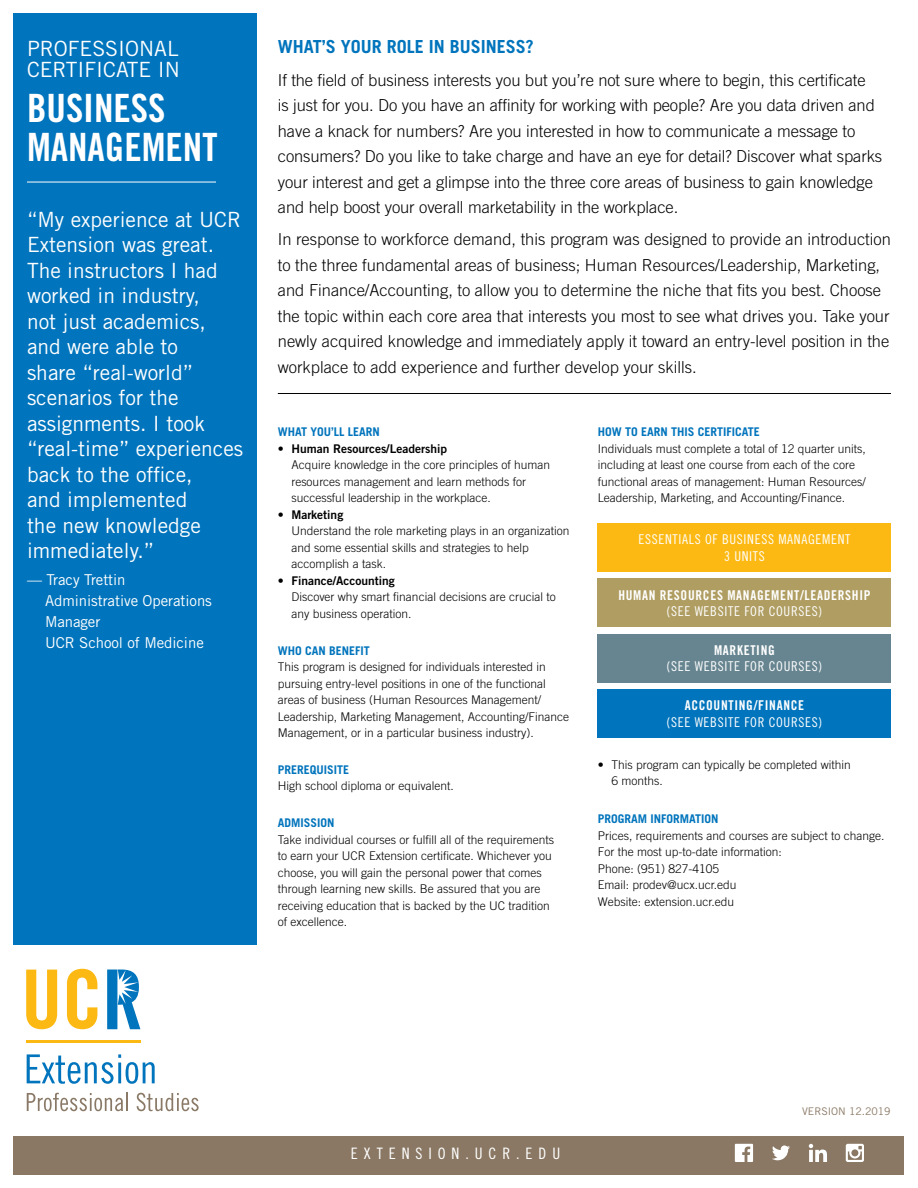
<style>
.page{position:relative;width:918px;height:1188px;background:#fff}
.page>*{position:absolute;margin:0;border:0;box-sizing:border-box;transform-origin:0 0}
.t1{font:39px/39px "Trade Gothic LT Std Bd Cn 20";color:#fff}
.t2{font:21px/25.5px "Trade Gothic LT Std";color:#fff}
.t3{font:700 18px "Trade Gothic LT Std";color:#0074bc}
.t4{font:300 16.5px/25.5px "Trade Gothic LT Std";color:#000}
.t5{font:15.75px "Trade Gothic Cond Eighteen";letter-spacing:.375em;color:#fff}
.t6{font:15px/21px "Trade Gothic LT Std";letter-spacing:-.005em;color:#fff}
.t7{font:13.5px/16.5px "Trade Gothic LT Std Cn 18";letter-spacing:.05em;color:#fff;text-align:center}
.t8{font:13.5px "Trade Gothic LT Std Bd Cn 20";letter-spacing:.05em;color:#fff}
.t9{font:300 12px/16.5px "Trade Gothic LT Std";color:#000}
.t10{font:700 12px "Trade Gothic LT Std";color:#0074bc}
.t11{font:12px "Trade Gothic LT Std Bd 2";color:#000}
.t12{font:10.5px "Trade Gothic LT Std";color:#8a7864}
.s1{font-family:"Trade Gothic LT Std";font-weight:300}
</style>
<div class="page">
<div style="left:14px;top:14px;width:243px;height:931px;background:#0074bc"></div>
<hr style="left:27px;top:182px;width:189px;height:1px;background:#fff">
<hr style="left:278px;top:393px;width:613px;height:1px;background:#000">
<svg style="left:27px;top:1054px;width:128px;height:30px"></svg>
<svg style="left:27px;top:1093px;width:101px;height:18px"></svg>
<svg style="left:137px;top:1093px;width:62px;height:18px"></svg>
<hr style="left:27px;top:1040px;width:113px;height:3px;background:#fdb913">
<svg style="left:27px;top:970px;width:30px;height:59px"></svg>
<svg style="left:67px;top:969px;width:30px;height:60px"></svg>
<svg style="left:107px;top:970px;width:33px;height:59px"></svg>
<div style="left:14px;top:1136px;width:890px;height:38px;background:#8a7864"></div>
<svg style="left:772px;top:1145px;width:18px;height:15px"></svg>
<svg style="left:809px;top:1144px;width:18px;height:18px"></svg>
<svg style="left:846px;top:1144px;width:18px;height:18px"></svg>
<svg style="left:735px;top:1144px;width:18px;height:18px"></svg>
<div style="left:598px;top:523px;width:293px;height:49px;background:#fdb913"></div>
<div style="left:598px;top:634px;width:293px;height:49px;background:#678590"></div>
<div style="left:598px;top:579px;width:293px;height:48px;background:#af9d61"></div>
<div style="left:598px;top:689px;width:293px;height:49px;background:#0074bc"></div>
<h2 class="t2" style="left:27px;top:37px;width:155px;line-height:21px">PROFESSIONAL<br>CERTIFICATE IN</h2>
<h1 class="t1" style="left:27px;top:89px;width:192px">BUSINESS<br>MANAGEMENT</h1>
<p class="t2" style="left:27px;top:206px;width:218px">“My experience at UCR<br>Extension was great.<br>The instructors I had worked in industry,<br>not just academics, and were able to<br>share “real-world” scenarios for the assignments. I took “real-time” experiences back to the office,<br>and implemented<br>the new knowledge immediately.”</p>
<p class="t6" style="left:45px;top:569px;width:168px;text-indent:-18px">— Tracy Trettin<br>Administrative Operations<br>Manager<br>UCR School of Medicine</p>
<h3 class="t3" style="left:278px;top:36px;width:258px">WHAT’S YOUR ROLE IN BUSINESS?</h3>
<p class="t4" style="left:278px;top:67px;width:606px">If the field of business interests you but you’re not sure where to begin, this certificate<br>is just for you. Do you have an affinity for working with people? Are you data driven and have a knack for numbers? Are you interested in how to communicate a message to consumers? Do you like to take charge and have an eye for detail? Discover what sparks your interest and get a glimpse into the three core areas of business to gain knowledge and help boost your overall marketability in the workplace.</p>
<p class="t4" style="left:278px;top:227px;width:615px">In response to workforce demand, this program was designed to provide an introduction to the three fundamental areas of business; Human Resources/Leadership, Marketing, and Finance/Accounting, to allow you to determine the niche that fits you best. Choose the topic within each core area that interests you most to see what drives you. Take your newly acquired knowledge and immediately apply it toward an entry-level position in the workplace to add experience and further develop your skills.</p>
<p class="t10" style="left:278px;top:425px;width:104px">WHAT YOU’LL LEARN</p>
<p class="t11" style="left:278px;top:441px;width:171px"><span class="s1">•</span> Human Resources/Leadership</p>
<p class="t9" style="left:291px;top:457px;width:260px">Acquire knowledge in the core principles of human resources management and learn methods for successful leadership in the workplace.</p>
<p class="t11" style="left:278px;top:507px;width:67px"><span class="s1">•</span> Marketing</p>
<p class="t9" style="left:291px;top:523px;width:280px">Understand the role marketing plays in an organization and some essential skills and strategies to help accomplish a task.</p>
<p class="t11" style="left:278px;top:573px;width:118px"><span class="s1">•</span> Finance/Accounting</p>
<p class="t9" style="left:291px;top:589px;width:266px">Discover why smart financial decisions are crucial to any business operation.</p>
<p class="t10" style="left:278px;top:643px;width:94px">WHO CAN BENEFIT</p>
<p class="t9" style="left:278px;top:658px;width:293px">This program is designed for individuals interested in pursuing entry-level positions in one of the functional areas of business (Human Resources Management/ Leadership, Marketing Management, Accounting/Finance Management, or in a particular business industry).</p>
<p class="t10" style="left:278px;top:762px;width:73px">PREREQUISITE</p>
<p class="t9" style="left:278px;top:778px;width:178px">High school diploma or equivalent.</p>
<p class="t10" style="left:278px;top:815px;width:58px">ADMISSION</p>
<p class="t9" style="left:278px;top:831px;width:278px">Take individual courses or fulfill all of the requirements to earn your UCR Extension certificate. Whichever you choose, you will gain the personal power that comes through learning new skills. Be assured that you are receiving education that is backed by the UC tradition of excellence.</p>
<p class="t10" style="left:598px;top:425px;width:164px">HOW TO EARN THIS CERTIFICATE</p>
<p class="t9" style="left:598px;top:440px;width:270px">Individuals must complete a total of 12 quarter units, including at least one course from each of the core functional areas of management: Human Resources/ Leadership, Marketing, and Accounting/Finance.</p>
<p class="t7" style="left:638px;top:531px;width:214px">ESSENTIALS OF BUSINESS MANAGEMENT<br>3 UNITS</p>
<p class="t8" style="left:618px;top:587px;width:254px">HUMAN RESOURCES MANAGEMENT/LEADERSHIP</p>
<p class="t7" style="left:667px;top:603px;width:157px">(SEE WEBSITE FOR COURSES)</p>
<p class="t8" style="left:714px;top:642px;width:62px">MARKETING</p>
<p class="t7" style="left:667px;top:658px;width:157px">(SEE WEBSITE FOR COURSES)</p>
<p class="t8" style="left:685px;top:697px;width:121px">ACCOUNTING/FINANCE</p>
<p class="t7" style="left:667px;top:714px;width:157px">(SEE WEBSITE FOR COURSES)</p>
<p class="t9" style="left:611px;top:756px;width:241px;text-indent:-14px">• This program can typically be completed within<br>6 months.</p>
<p class="t10" style="left:598px;top:812px;width:122px">PROGRAM INFORMATION</p>
<p class="t9" style="left:598px;top:827px;width:288px">Prices, requirements and courses are subject to change.<br>For the most up-to-date information:<br>Phone: (951) 827-4105<br>Email: prodev@ucx.ucr.edu<br>Website: extension.ucr.edu</p>
<h3 class="t5" style="left:351px;top:1144px;width:211px">EXTENSION.UCR.EDU</h3>
<p class="t12" style="left:802px;top:1104px;width:90px">VERSION 12.2019</p>
</div>
